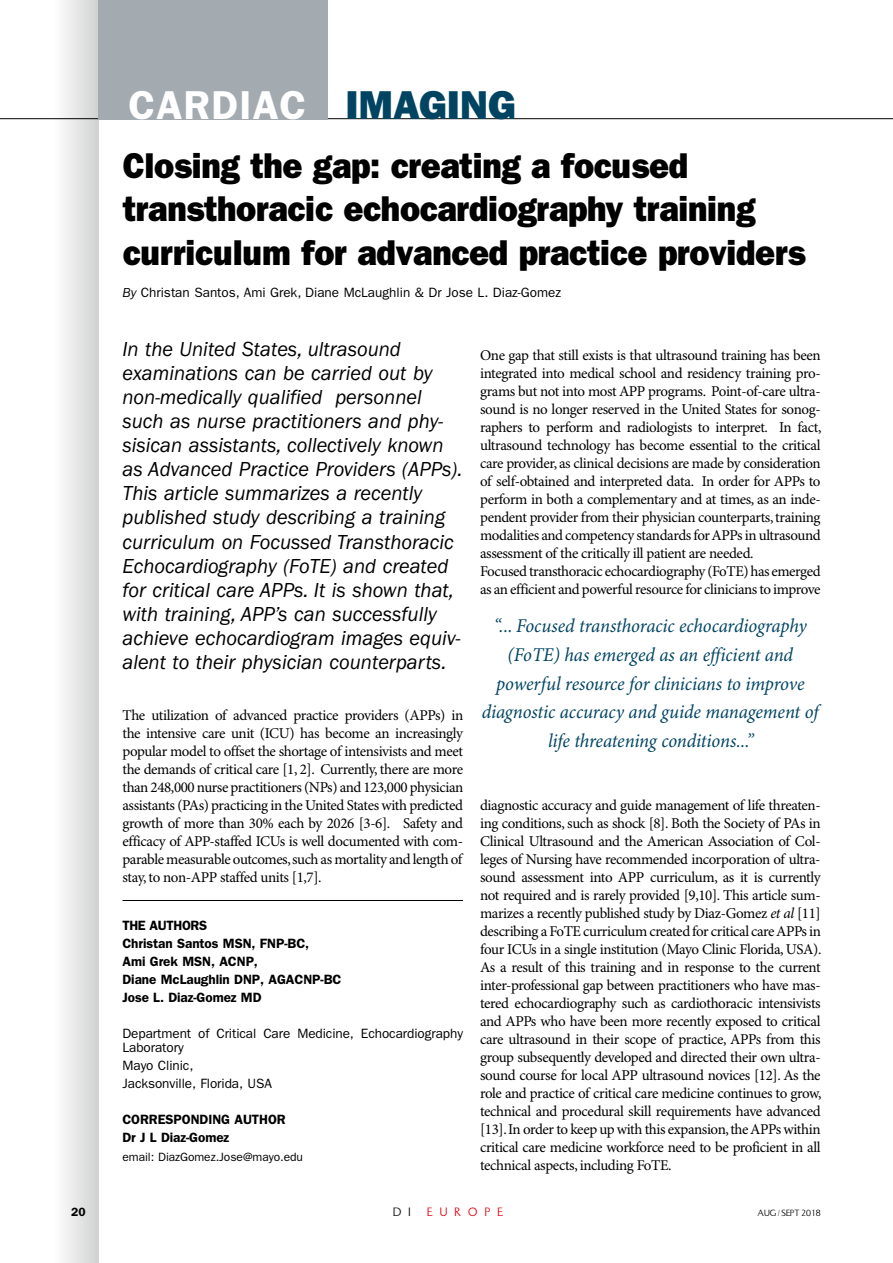
<style>
.page{position:relative;width:893px;height:1263px;background:#fff}
.page>*{position:absolute;margin:0;border:0;box-sizing:border-box;transform-origin:0 0}
.t1{font:600 40.5px "ITC Franklin Gothic Std";letter-spacing:.03em;color:#fff}
.t2{font:36px/43.5px "ITC Franklin Gothic Std Hvy";letter-spacing:-.01em;color:#000;scale:.93 1}
.t3{font:italic 21px/24px "ITC Franklin Gothic Std";color:#000}
.t4{font:italic 19.5px/28.5px "Minion Pro";letter-spacing:-.005em;color:#004462;text-align:center;scale:.96 1}
.t5{font:15px/18px "Minion Pro";letter-spacing:-.025em;color:#000;text-align:justify}
.t6{font:13.5px/13.5px "ITC Franklin Gothic Std";letter-spacing:-.005em;color:#000}
.t7{font:600 13.5px/18px "ITC Franklin Gothic Std";letter-spacing:-.005em;color:#000}
.t8{font:600 13.5px/18.1px "ITC Franklin Gothic Std";letter-spacing:-.025em;color:#000}
.t9{font:12px "ITC Franklin Gothic Std";letter-spacing:-.005em;color:#000}
.t10{font:12px "OPTI Susan";letter-spacing:.6em;color:#e3000f}
.t11{font:600 12px "ITC Franklin Gothic Std";color:#000}
.t12{font:12px "OPTI Susan";color:#000}
.t13{font:9px "OPTI Susan";color:#000}
.s1{font-family:"ITC Franklin Gothic Std Hvy";font-weight:400;color:#004462}
.s2{font-style:italic}
</style>
<div class="page">
<div style="left:53px;top:0;width:45px;height:1263px;background:linear-gradient(to right,#fff,#d1d2d2)"></div>
<hr style="left:0;top:118px;width:893px;height:1px;background:#000">
<div style="left:98px;top:0;width:229px;height:119px;background:#a3abb1"></div>
<hr style="left:122px;top:900px;width:341px;height:1px;background:#000">
<h1 class="t1" style="left:129px;top:81px;width:389px">Cardiac <span class="s1">Imaging</span></h1>
<h2 class="t2" style="left:123px;top:144px;width:736px">Closing the gap: creating a focused transthoracic echocardiography training curriculum for advanced practice providers</h2>
<p class="t6" style="left:122px;top:286px;width:440px"><span class="s2">By</span> Christan Santos, Ami Grek, Diane McLaughlin &amp; Dr Jose L. Diaz-Gomez</p>
<p class="t3" style="left:122px;top:338px;width:341px">In the United States, ultrasound examinations can be carried out by non-medically qualified personnel such as nurse practitioners and phy&shy;sisican assistants, collectively known as Advanced Practice Providers (APPs).<br>This article summarizes a recently published study describing a training curriculum on Focussed Transthoracic Echocardiography (FoTE) and created for critical care APPs. It is shown that, with training, APP’s can successfully achieve echocardiogram images equiv&shy;alent to their physician counterparts.</p>
<p class="t5" style="left:122px;top:707px;width:342px">The utilization of advanced practice providers (APPs) in the intensive care unit (ICU) has become an increasingly popular model to offset the shortage of intensivists and meet the demands of critical care [1, 2]. Currently, there are more than 248,000 nurse practitioners (NPs) and 123,000 physician assistants (PAs) practicing in the United States with predicted growth of more than 30% each by 2026 [3-6]. Safety and efficacy of APP-staffed ICUs is well documented with com&shy;parable measurable outcomes, such as mortality and length of stay, to non-APP staffed units [1,7].</p>
<p class="t8" style="left:122px;top:916px;width:111px">The Authors<br>Christan Santos MSN</p>
<p class="t7" style="left:252px;top:935px;width:59px">, FNP-BC,</p>
<p class="t7" style="left:122px;top:953px;width:70px">Ami Grek MSN</p>
<p class="t7" style="left:211px;top:953px;width:18px">, ACNP</p>
<p class="t7" style="left:122px;top:953px;width:156px;text-indent:131px">,<br>Diane McLaughlin DNP, AGACNP</p>
<p class="t7" style="left:321px;top:971px;width:21px">-BC</p>
<p class="t7" style="left:122px;top:989px;width:141px">Jose L. Diaz-Gomez MD</p>
<p class="t6" style="left:122px;top:1027px;width:342px">Department of Critical Care Medicine, Echocardiography<br>Laboratory</p>
<p class="t6" style="left:122px;top:1056px;width:151px;line-height:18px">Mayo Clinic,<br>Jacksonville, Florida, USA</p>
<p class="t7" style="left:122px;top:1110px;width:165px">Corresponding author<br>Dr J L Diaz-Gomez</p>
<p class="t9" style="left:122px;top:1150px;width:182px">email: DiazGomez.Jose@mayo.edu</p>
<p class="t5" style="left:480px;top:347px;width:343px;text-align:left">One gap that still exists is that ultrasound training has been integrated into medical school and residency training pro&shy;grams but not into most APP programs. Point-of-care ultra&shy;sound is no longer reserved in the United States for sonog&shy;raphers to perform and radiologists to interpret. In fact, ultrasound technology has become essential to the critical care provider, as clinical decisions are made by consideration of self-obtained and interpreted data. In order for APPs to perform in both a complementary and at times, as an inde&shy;pendent provider from their physician counterparts, training modalities and competency standards for APPs in ultrasound assessment of the critically ill patient are needed.<br>Focused transthoracic echocardiography (FoTE) has emerged as an efficient and powerful resource for clinicians to improve</p>
<h3 class="t4" style="left:482px;top:613px;width:352px">“... Focused transthoracic echocardiography (FoTE) has emerged as an efficient and powerful resource for clinicians to improve diagnostic accuracy and guide management of life threatening conditions...”</h3>
<p class="t5" style="left:480px;top:797px;width:343px">diagnostic accuracy and guide management of life threaten&shy;ing conditions, such as shock [8]. Both the Society of PAs in Clinical Ultrasound and the American Association of Col&shy;leges of Nursing have recommended incorporation of ultra&shy;sound assessment into APP curriculum, as it is currently not required and is rarely provided [9,10]. This article sum&shy;marizes a recently published study by Diaz-Gomez <span class="s2">et al</span> [11] describing a FoTE curriculum created for critical care APPs in four ICUs in a single institution (Mayo Clinic Florida, USA).<br>As a result of this training and in response to the current inter-professional gap between practitioners who have mas&shy;tered echocardiography such as cardiothoracic intensivists and APPs who have been more recently exposed to critical care ultrasound in their scope of practice, APPs from this group subsequently developed and directed their own ultra&shy;sound course for local APP ultrasound novices [12]. As the role and practice of critical care medicine continues to grow, technical and procedural skill requirements have advanced [13]. In order to keep up with this expansion, the APPs within critical care medicine workforce need to be proficient in all technical aspects, including FoTE.</p>
<p class="t11" style="left:71px;top:1205px;width:16px">20</p>
<p class="t12" style="left:393px;top:1205px;width:19px">D I</p>
<p class="t10" style="left:427px;top:1205px;width:77px">EUROPE</p>
<p class="t13" style="left:758px;top:1208px;width:65px">AUG / SEPT 2018</p>
</div>
